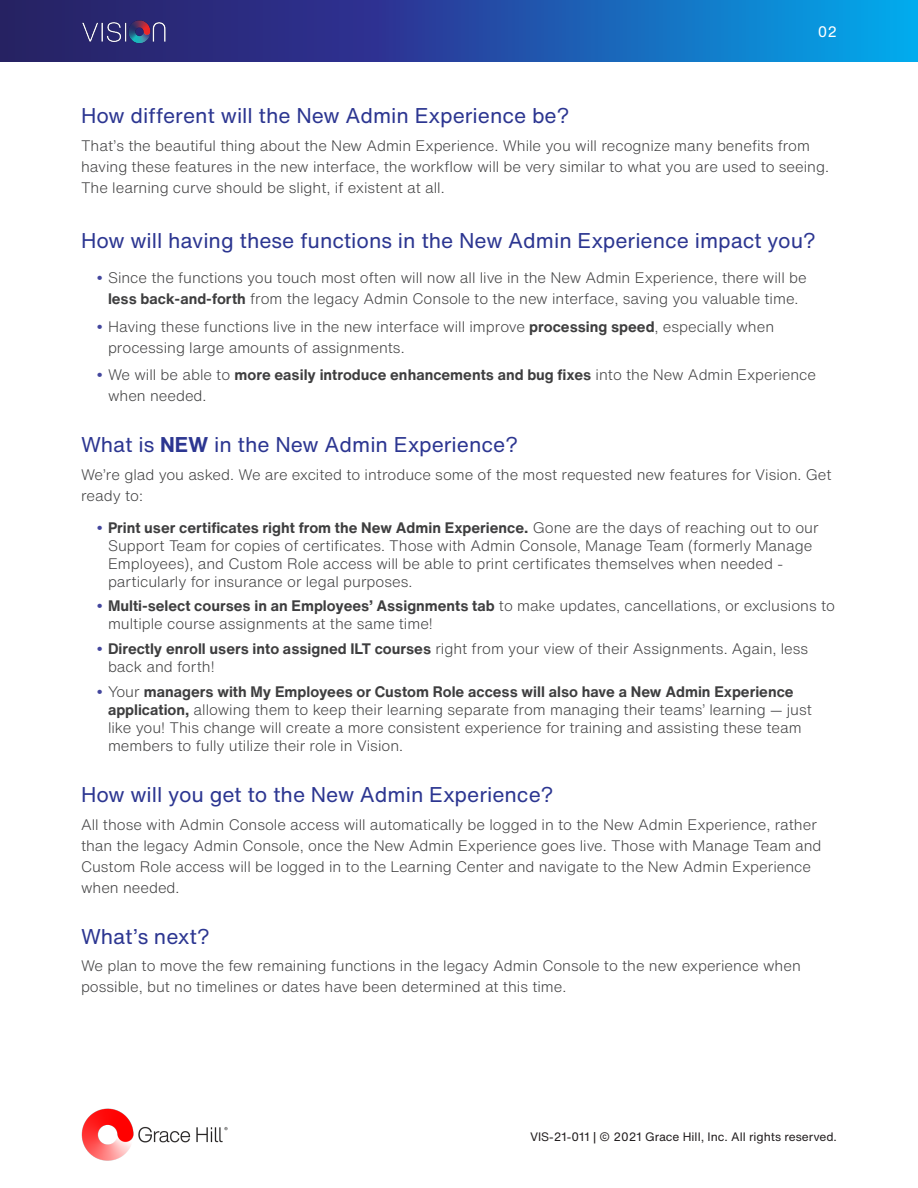
<style>
.page{position:relative;width:918px;height:1188px;background:#fff}
.page>*{position:absolute;margin:0;border:0;box-sizing:border-box;transform-origin:0 0}
.t1{font:21px "Helvetica Now Text";color:#2c3691}
.t2{font:300 15px/21px "Helvetica Now Text";color:#3e3e3f}
.t3{font:15px "Helvetica Now Text";color:#fff}
.t4{font:12px "Helvetica Now Text";color:#231f20}
.s1{font-family:"Arial";font-weight:700;color:#43469d}
.s2{font-weight:700}
</style>
<div class="page">
<img style="left:81px;top:1109px;width:147px;height:52px">
<svg style="left:0;top:0;width:918px;height:61px;background:#1e54a5"></svg>
<img style="left:81px;top:20px;width:86px;height:23px">
<p class="t3" style="left:818px;top:21px;width:21px">02</p>
<p class="t1" style="left:81px;top:100px;width:490px">How different will the New Admin Experience be?</p>
<p class="t2" style="left:81px;top:134px;width:750px">That’s the beautiful thing about the New Admin Experience. While you will recognize many benefits from having these features in the new interface, the workflow will be very similar to what you are used to seeing.<br>The learning curve should be slight, if existent at all.</p>
<p class="t1" style="left:81px;top:225px;width:737px">How will having these functions in the New Admin Experience impact you?</p>
<p class="t2" style="left:97px;top:266px;width:711px;text-align:center"><span class="s1">•</span> Since the functions you touch most often will now all live in the New Admin Experience, there will be <span class="s2">less back-and-forth</span> from the legacy Admin Console to the new interface, saving you valuable time.</p>
<p class="t2" style="left:108px;top:315px;width:668px;text-indent:-11px"><span class="s1">•</span> Having these functions live in the new interface will improve <span class="s2">processing speed</span>, especially when processing large amounts of assignments.</p>
<p class="t2" style="left:108px;top:364px;width:710px;text-indent:-11px"><span class="s1">•</span> We will be able to <span class="s2">more easily introduce enhancements and bug fixes</span> into the New Admin Experience when needed.</p>
<p class="t1" style="left:81px;top:429px;width:439px">What is <span class="s2">NEW</span> in the New Admin Experience?</p>
<p class="t2" style="left:81px;top:464px;width:752px">We’re glad you asked. We are excited to introduce some of the most requested new features for Vision. Get ready to:</p>
<p class="t2" style="left:108px;top:518px;width:712px;line-height:18px;text-indent:-11px"><span class="s1">•</span> <span class="s2">Print user certificates right from the New Admin Experience.</span> Gone are the days of reaching out to our Support Team for copies of certificates. Those with Admin Console, Manage Team (formerly Manage Employees), and Custom Role access will be able to print certificates themselves when needed - particularly for insurance or legal purposes.</p>
<p class="t2" style="left:108px;top:596px;width:728px;line-height:18px;text-indent:-11px"><span class="s1">•</span> <span class="s2">Multi-select courses in an Employees’ Assignments tab</span> to make updates, cancellations, or exclusions to multiple course assignments at the same time!</p>
<p class="t2" style="left:108px;top:639px;width:702px;line-height:18px;text-indent:-11px"><span class="s1">•</span> <span class="s2">Directly enroll users into assigned ILT courses</span> right from your view of their Assignments. Again, less back and forth!</p>
<p class="t2" style="left:108px;top:682px;width:705px;line-height:18px;text-indent:-11px"><span class="s1">•</span> Your <span class="s2">managers with My Employees or Custom Role access will also have a New Admin Experience application,</span> allowing them to keep their learning separate from managing their teams’ learning — just like you! This change will create a more consistent experience for training and assisting these team members to fully utilize their role in Vision.</p>
<p class="t1" style="left:81px;top:778px;width:474px">How will you get to the New Admin Experience?</p>
<p class="t2" style="left:81px;top:813px;width:742px">All those with Admin Console access will automatically be logged in to the New Admin Experience, rather than the legacy Admin Console, once the New Admin Experience goes live. Those with Manage Team and Custom Role access will be logged in to the Learning Center and navigate to the New Admin Experience when needed.</p>
<p class="t1" style="left:81px;top:920px;width:130px">What’s next?</p>
<p class="t2" style="left:81px;top:955px;width:721px">We plan to move the few remaining functions in the legacy Admin Console to the new experience when possible, but no timelines or dates have been determined at this time.</p>
<p class="t4" style="left:530px;top:1128px;width:308px">VIS-21-011 | © 2021 Grace Hill, Inc. All rights reserved.</p>
</div>
